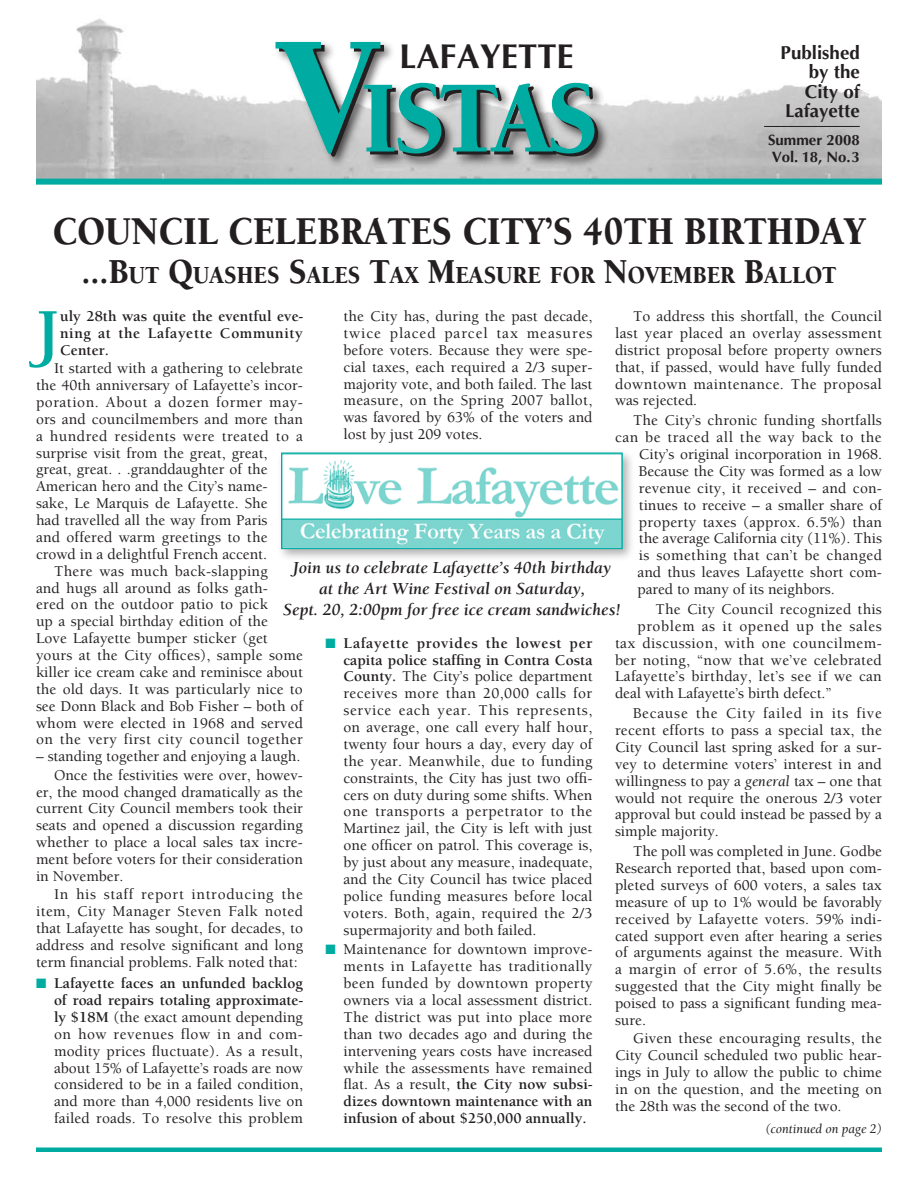
<style>
.page{position:relative;width:918px;height:1188px;background:#fff}
.page>*{position:absolute;margin:0;border:0;box-sizing:border-box;transform-origin:0 0}
.t1{font:900 105px "Berkeley";letter-spacing:-.07em;color:#00aca1;scale:.9 1}
.t2{font:700 68.55px "Berkeley";color:#00aca1}
.t3{font:900 40.5px "Berkeley";color:#231f20;scale:.9 1}
.t4{font:700 34.5px "Optima LT Std";color:#231f20}
.t5{font:900 25.2px "Berkeley";color:#231f20;scale:.9 1}
.t6{font:700 18.75px/19.5px "Optima LT Std";color:#231f20;text-align:right}
.t7{font:italic 700 17.25px/21px "Berkeley";color:#231f20;text-align:center}
.t8{font:500 15.3px/16.8px "Berkeley";letter-spacing:.005em;color:#231f20;text-align:justify}
.t9{font:500 15.3px "Berkeley";letter-spacing:.035em;color:#231f20}
.t10{font:500 15.3px "Berkeley";letter-spacing:.03em;color:#231f20}
.t11{font:700 15.3px/17px "Berkeley";letter-spacing:.04em;color:#231f20;text-align:justify}
.t12{font:500 15.3px "Berkeley";letter-spacing:.025em;color:#231f20}
.t13{font:500 15.3px "Berkeley";letter-spacing:.04em;color:#231f20}
.t14{font:700 15px "Optima LT Std";color:#231f20}
.t15{font:italic 13.5px "Berkeley";color:#231f20}
.s1{font-size:172.5px;color:#231f20}
.s2{font-size:36px}
.s3{font-weight:400;font-style:italic}
.s4{color:#00aca1}
.s5{font-weight:700}
</style>
<div class="page">
<img style="left:36px;top:18px;width:846px;height:161px">
<hr style="left:36px;top:1148px;width:846px;height:4px;background:#00aca1">
<div style="left:36px;top:179px;width:846px;height:6px;background:#00aca1"></div>
<hr style="left:764px;top:126px;width:96px;height:1px;background:#231f20">
<div style="left:273px;top:39px;width:339px;height:131px;background:#231f20;opacity:.8"></div>
<div style="left:277px;top:448px;width:360px;height:115px;background:#231f20;opacity:.35"></div>
<img style="left:283px;top:455px;width:337px;height:92px">
<div style="left:281px;top:453px;width:341px;height:96px;border:1px solid #00aca1"></div>
<h3 class="t4" style="left:399px;top:37px;width:172px">Lafayette</h3>
<h1 class="t1" style="left:280px;top:63px;width:356px"><span class="s1">V</span>ISTAS</h1>
<p class="t6" style="left:781px;top:43px;width:81px">Published by the<br>City of<br>Lafayette</p>
<p class="t14" style="left:768px;top:131px;width:93px">Summer 2008</p>
<p class="t14" style="left:772px;top:148px;width:90px">Vol. 18, No.3</p>
<h3 class="t3" style="left:53px;top:210px;width:296px">COUNCIL CELEBRATES</h3>
<h3 class="t3" style="left:462px;top:210px;width:270px">CITY’S 40TH BIRT</h3>
<h3 class="t3" style="left:767px;top:210px;width:58px">HDAY</h3>
<h3 class="t5" style="left:81px;top:262px;width:840px"><span class="s2">...B</span>UT <span class="s2">Q</span>UASHES <span class="s2">S</span>ALES <span class="s2">T</span>AX <span class="s2">M</span>EASURE FOR <span class="s2">N</span>OVEMBER <span class="s2">B</span>ALLOT</h3>
<h2 class="t2" style="left:36px;top:297px;width:26px">J</h2>
<p class="t11" style="left:60px;top:308px;width:244px">uly 28th was quite the eventful eve&shy;ning at the Lafayette Community Center.</p>
<p class="t8" style="left:615px;top:308px;width:269px;text-indent:18px">To address this shortfall, the Council last year placed an overlay assessment district proposal before property owners that, if passed, would have fully funded downtown maintenance. The proposal was rejected.</p>
<p class="t8" style="left:633px;top:412px;width:250px">The City’s chronic funding shortfalls</p>
<p class="t9" style="left:615px;top:429px;width:268px">can be traced all the way back to the</p>
<p class="t8" style="left:639px;top:446px;width:245px">City’s original incorporation in 1968.</p>
<p class="t8" style="left:639px;top:463px;width:245px">Because the City was formed as a low</p>
<p class="t8" style="left:639px;top:480px;width:245px">revenue city, it received – and con-</p>
<p class="t8" style="left:639px;top:497px;width:245px">tinues to receive – a smaller share of</p>
<p class="t8" style="left:639px;top:514px;width:245px">property taxes (approx. 6.5%) than</p>
<p class="t8" style="left:639px;top:530px;width:245px">the average California city (11%). This</p>
<p class="t12" style="left:639px;top:547px;width:245px">is something that can’t be changed</p>
<p class="t8" style="left:638px;top:564px;width:246px">and thus leaves Lafayette short com-</p>
<p class="t8" style="left:638px;top:581px;width:199px">pared to many of its neighbors.</p>
<p class="t8" style="left:656px;top:601px;width:228px">The City Council recognized this</p>
<p class="t13" style="left:638px;top:618px;width:246px">problem as it opened up the sales</p>
<p class="t10" style="left:615px;top:635px;width:269px">tax discussion, with one councilmem-</p>
<p class="t8" style="left:615px;top:652px;width:268px">ber noting, “now that we’ve celebrated</p>
<p class="t8" style="left:615px;top:668px;width:268px">Lafayette’s birthday, let’s see if we can</p>
<p class="t8" style="left:615px;top:685px;width:219px">deal with Lafayette’s birth defect.”</p>
<p class="t8" style="left:615px;top:705px;width:269px;text-indent:18px">Because the City failed in its five recent efforts to pass a special tax, the City Council last spring asked for a sur&shy;vey to determine voters’ interest in and willingness to pay a <span class="s3">general</span> tax – one that would not require the onerous 2/3 voter approval but could instead be passed by a simple majority.</p>
<p class="t8" style="left:615px;top:843px;width:269px;text-indent:18px">The poll was completed in June. Godbe Research reported that, based upon com&shy;pleted surveys of 600 voters, a sales tax measure of up to 1% would be favorably received by Lafayette voters. 59% indi&shy;cated support even after hearing a series of arguments against the measure. With a margin of error of 5.6%, the results suggested that the City might finally be poised to pass a significant funding mea&shy;sure.</p>
<p class="t8" style="left:615px;top:1030px;width:269px;text-indent:18px">Given these encouraging results, the City Council scheduled two public hear&shy;ings in July to allow the public to chime in on the question, and the meeting on the 28th was the second of the two.</p>
<p class="t15" style="left:765px;top:1122px;width:118px">(continued on page 2)</p>
<p class="t8" style="left:344px;top:308px;width:251px">the City has, during the past decade, twice placed parcel tax measures before voters. Because they were spe&shy;cial taxes, each required a 2/3 super&shy;majority vote, and both failed. The last measure, on the Spring 2007 ballot, was favored by 63% of the voters and lost by just 209 votes.</p>
<p class="t8" style="left:54px;top:360px;width:250px">It started with a gathering to celebrate</p>
<p class="t8" style="left:36px;top:377px;width:269px">the 40th anniversary of Lafayette’s incor-</p>
<p class="t9" style="left:36px;top:394px;width:269px">poration. About a dozen former may-</p>
<p class="t8" style="left:36px;top:411px;width:268px">ors and councilmembers and more than</p>
<p class="t9" style="left:36px;top:428px;width:268px">a hundred residents were treated to a</p>
<p class="t8" style="left:36px;top:445px;width:233px">surprise visit from the great, great,</p>
<p class="t8" style="left:36px;top:461px;width:233px">great, great. . .granddaughter of the</p>
<p class="t8" style="left:36px;top:478px;width:233px">American hero and the City’s name-</p>
<p class="t8" style="left:36px;top:495px;width:233px">sake, Le Marquis de Lafayette. She</p>
<p class="t8" style="left:36px;top:512px;width:233px">had travelled all the way from Paris</p>
<p class="t8" style="left:36px;top:529px;width:233px">and offered warm greetings to the</p>
<p class="t8" style="left:36px;top:546px;width:233px">crowd in a delightful French accent.</p>
<p class="t12" style="left:54px;top:563px;width:215px">There was much back-slapping</p>
<p class="t8" style="left:36px;top:580px;width:233px">and hugs all around as folks gath-</p>
<p class="t8" style="left:36px;top:596px;width:233px">ered on the outdoor patio to pick</p>
<p class="t8" style="left:36px;top:613px;width:233px">up a special birthday edition of the</p>
<p class="t8" style="left:36px;top:630px;width:233px">Love Lafayette bumper sticker (get</p>
<p class="t8" style="left:36px;top:647px;width:268px">yours at the City offices), sample some</p>
<p class="t8" style="left:36px;top:664px;width:269px">killer ice cream cake and reminisce about</p>
<p class="t8" style="left:36px;top:681px;width:268px">the old days. It was particularly nice to</p>
<p class="t8" style="left:36px;top:698px;width:269px">see Donn Black and Bob Fisher – both of</p>
<p class="t8" style="left:36px;top:715px;width:268px">whom were elected in 1968 and served</p>
<p class="t10" style="left:36px;top:731px;width:268px">on the very first city council together</p>
<p class="t8" style="left:36px;top:748px;width:269px;line-height:18.3px;text-align:right">– standing together and enjoying a laugh.<br>Once the festivities were over, howev-</p>
<p class="t8" style="left:36px;top:784px;width:269px">er, the mood changed dramatically as the current City Council members took their seats and opened a discussion regarding whether to place a local sales tax incre&shy;ment before voters for their consideration in November.</p>
<p class="t8" style="left:36px;top:886px;width:269px;text-indent:18px">In his staff report introducing the item, City Manager Steven Falk noted that Lafayette has sought, for decades, to address and resolve significant and long term financial problems. Falk noted that:</p>
<p class="t8" style="left:54px;top:975px;width:251px;text-indent:-18px"><span class="s4">■</span> <span class="s5">Lafayette faces an unfunded backlog of road repairs totaling approximate&shy;ly $18M</span> (the exact amount depending on how revenues flow in and com&shy;modity prices fluctuate). As a result, about 15% of Lafayette’s roads are now considered to be in a failed condition, and more than 4,000 residents live on failed roads. To resolve this problem</p>
<p class="t7" style="left:283px;top:558px;width:339px">Join us to celebrate Lafayette’s 40th birthday<br>at the Art Wine Festival on Saturday,<br>Sept. 20, 2:00pm for free ice cream sandwiches!</p>
<p class="t8" style="left:343px;top:635px;width:251px;text-indent:-18px"><span class="s4">■</span> <span class="s5">Lafayette provides the lowest per capita police staffing in Contra Costa County.</span> The City’s police department receives more than 20,000 calls for service each year. This represents, on average, one call every half hour, twenty four hours a day, every day of the year. Meanwhile, due to funding constraints, the City has just two offi&shy;cers on duty during some shifts. When one transports a perpetrator to the Martinez jail, the City is left with just one officer on patrol. This coverage is, by just about any measure, inadequate, and the City Council has twice placed police funding measures before local voters. Both, again, required the 2/3 supermajority and both failed.</p>
<p class="t8" style="left:343px;top:941px;width:251px;text-indent:-18px"><span class="s4">■</span> Maintenance for downtown improve&shy;ments in Lafayette has traditionally been funded by downtown property owners via a local assessment district.<br>The district was put into place more than two decades ago and during the intervening years costs have increased while the assessments have remained flat. As a result, <span class="s5">the City now subsi&shy;dizes downtown maintenance with an infusion of about $250,000 annually.</span></p>
</div>
